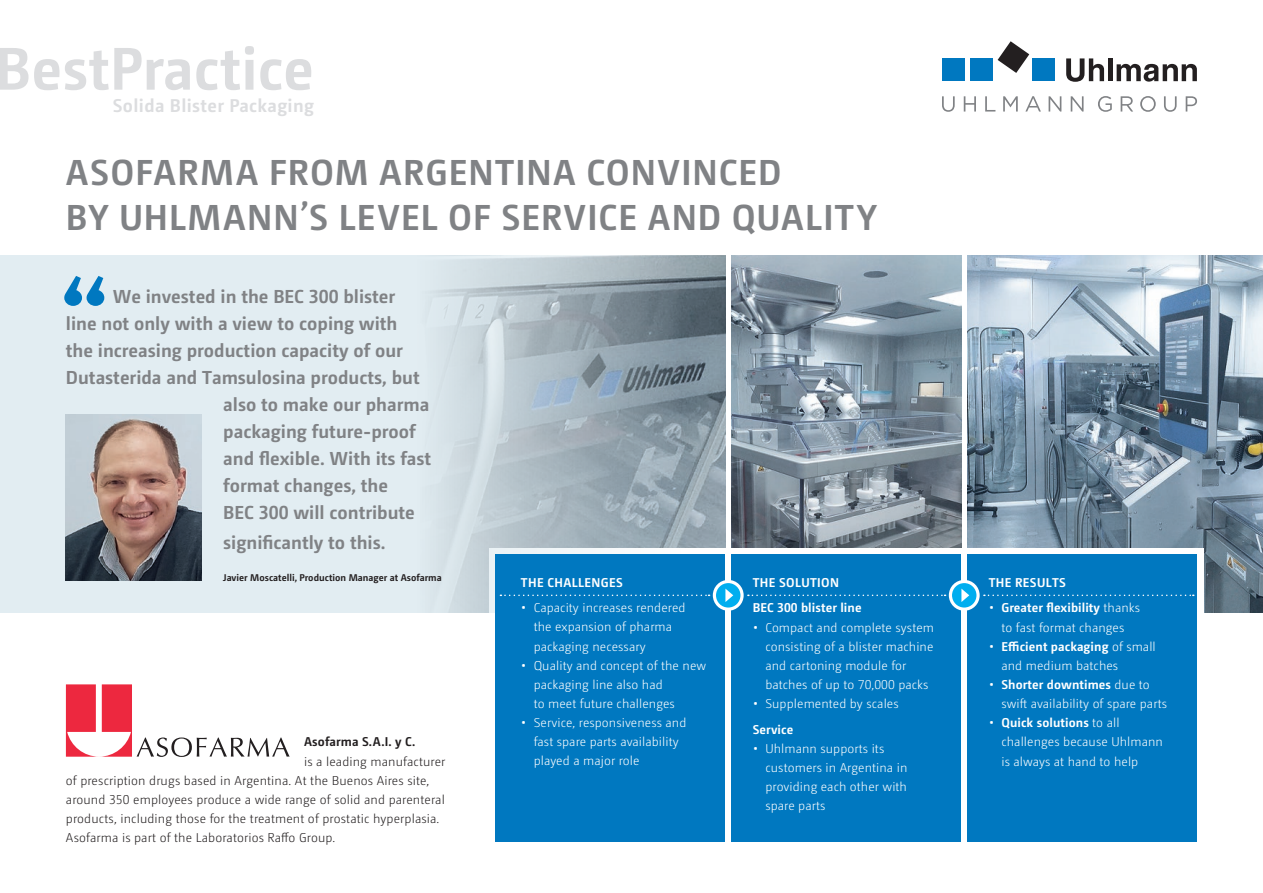
<style>
.page{position:relative;width:1263px;height:893px;background:#fff}
.page>*{position:absolute;margin:0;border:0;box-sizing:border-box;transform-origin:0 0}
.t1{font:112.5px "Charlotte Bold Plain";color:#0078c0}
.t2{font:700 60px "Camingo Dos Pro";color:#dcdddf}
.t3{font:700 36px/44.7px "Camingo Dos Pro";letter-spacing:.03em;color:#808285}
.t4{font:700 18.75px "Camingo Dos Pro";color:#808285}
.t5{font:700 18.45px "Camingo Dos Pro";letter-spacing:.02em;color:#dcdddf}
.t6{font:300 12.75px/19.2px "Camingo Dos Pro";letter-spacing:.005em;color:#fff}
.t7{font:300 12.75px/19.2px "Camingo Dos Pro";letter-spacing:.01em;color:#231f20}
.t8{font:700 12.75px/25.5px "Camingo Dos Pro";letter-spacing:.01em;color:#fff}
.t9{font:700 12.75px "Camingo Dos Pro";letter-spacing:.03em;color:#fff}
.t10{font:700 12.75px "Camingo Dos Pro";letter-spacing:.01em;color:#231f20}
.t11{font:700 9.75px "Camingo Dos Pro";color:#231f20}
.s1{font-weight:700}
</style>
<div class="page">
<img style="left:731px;top:255px;width:230px;height:293px">
<img style="left:681px;top:255px;width:44px;height:293px">
<img style="left:967px;top:255px;width:296px;height:357px">
<div style="left:489px;top:549px;width:714px;height:274px;background:#fff"></div>
<svg style="left:0;top:255px;width:681px;height:357px;background:#cedae0"></svg>
<div style="left:495px;top:555px;width:230px;height:287px;background:#0078c0"></div>
<div style="left:967px;top:555px;width:230px;height:287px;background:#0078c0"></div>
<div style="left:731px;top:555px;width:230px;height:287px;background:#0078c0"></div>
<svg style="left:500px;top:595px;width:209px;height:1px"></svg>
<svg style="left:748px;top:595px;width:197px;height:1px"></svg>
<svg style="left:984px;top:595px;width:210px;height:1px"></svg>
<img style="left:66px;top:415px;width:136px;height:165px">
<svg style="left:714px;top:581px;width:28px;height:28px"></svg>
<div style="left:713px;top:580px;width:31px;height:31px;border:3px solid #fff;border-radius:50%"></div>
<svg style="left:950px;top:581px;width:28px;height:28px"></svg>
<div style="left:949px;top:580px;width:31px;height:31px;border:3px solid #fff;border-radius:50%"></div>
<svg style="left:725px;top:589px;width:8px;height:13px"></svg>
<svg style="left:961px;top:589px;width:8px;height:13px"></svg>
<svg style="left:998px;top:41px;width:31px;height:32px"></svg>
<div style="left:942px;top:58px;width:23px;height:23px;background:#0078c0"></div>
<div style="left:970px;top:58px;width:23px;height:23px;background:#0078c0"></div>
<div style="left:1032px;top:58px;width:23px;height:23px;background:#0078c0"></div>
<svg style="left:1066px;top:58px;width:38px;height:24px"></svg>
<hr style="left:1108px;top:58px;width:4px;height:23px;background:#231f20">
<svg style="left:1116px;top:64px;width:81px;height:18px"></svg>
<svg style="left:942px;top:96px;width:255px;height:16px"></svg>
<svg style="left:66px;top:684px;width:224px;height:73px"></svg>
<h2 class="t2" style="left:-5px;top:32px;width:320px">BestPractice</h2>
<h3 class="t5" style="left:113px;top:94px;width:203px">Solida Blister Packaging</h3>
<h3 class="t3" style="left:66px;top:150px;width:813px">ASOFARMA FROM ARGENTINA CONVINCED<br>BY UHLMANN’S LEVEL OF SERVICE AND QUALITY</h3>
<h1 class="t1" style="left:57px;top:250px;width:55px">“</h1>
<h3 class="t4" style="left:113px;top:285px;width:284px">We invested in the BEC 300 blister</h3>
<h3 class="t4" style="left:66px;top:312px;width:333px">line not only with a view to coping with</h3>
<h3 class="t4" style="left:66px;top:339px;width:338px">the increasing production capacity of our</h3>
<h3 class="t4" style="left:66px;top:366px;width:355px">Dutasterida and Tamsulosina products, but</h3>
<h3 class="t4" style="left:223px;top:393px;width:208px">also to make our pharma</h3>
<h3 class="t4" style="left:223px;top:420px;width:194px">packaging future-proof</h3>
<h3 class="t4" style="left:223px;top:447px;width:209px">and flexible. With its fast</h3>
<h3 class="t4" style="left:223px;top:474px;width:166px">format changes, the</h3>
<h3 class="t4" style="left:223px;top:501px;width:193px">BEC 300 will contribute</h3>
<h3 class="t4" style="left:223px;top:531px;width:164px">significantly to this.</h3>
<p class="t11" style="left:223px;top:572px;width:220px">Javier Moscatelli, Production Manager at Asofarma</p>
<p class="t10" style="left:304px;top:734px;width:113px">Asofarma S.A.I. y C.</p>
<p class="t7" style="left:66px;top:751px;width:381px;text-indent:238px">is a leading manufacturer of prescription drugs based in Argentina. At the Buenos Aires site, around 350 employees produce a wide range of solid and parenteral products, including those for the treatment of prostatic hyperplasia.<br>Asofarma is part of the Laboratorios Raffo Group.</p>
<p class="t9" style="left:521px;top:575px;width:104px">THE CHALLENGES</p>
<p class="t6" style="left:534px;top:598px;width:153px;text-indent:-13px"><span class="s1">•</span> Capacity increases rendered the expansion of pharma packaging necessary</p>
<p class="t6" style="left:534px;top:656px;width:174px;text-indent:-13px"><span class="s1">•</span> Quality and concept of the new packaging line also had<br>to meet future challenges</p>
<p class="t6" style="left:534px;top:713px;width:154px;text-indent:-13px"><span class="s1">•</span> Service, responsiveness and fast spare parts availability played a major role</p>
<p class="t8" style="left:753px;top:569px;width:110px">THE SOLUTION<br>BEC 300 blister line</p>
<p class="t6" style="left:765px;top:617px;width:170px;text-indent:-13px"><span class="s1">•</span> Compact and complete system consisting of a blister machine and cartoning module for batches of up to 70,000 packs</p>
<p class="t6" style="left:753px;top:691px;width:147px;line-height:25.5px"><span class="s1">•</span> Supplemented by scales<br><span class="s1">Service</span></p>
<p class="t6" style="left:765px;top:739px;width:143px;text-indent:-13px"><span class="s1">•</span> Uhlmann supports its customers in Argentina in providing each other with spare parts</p>
<p class="t9" style="left:989px;top:575px;width:79px">THE RESULTS</p>
<p class="t6" style="left:989px;top:598px;width:153px;text-align:center"><span class="s1">• Greater flexibility</span> thanks to fast format changes</p>
<p class="t6" style="left:1001px;top:637px;width:156px;text-indent:-13px"><span class="s1">• Efficient packaging</span> of small and medium batches</p>
<p class="t6" style="left:1001px;top:675px;width:167px;text-indent:-13px"><span class="s1">• Shorter downtimes</span> due to swift availability of spare parts</p>
<p class="t6" style="left:1001px;top:713px;width:163px;text-indent:-13px"><span class="s1">• Quick solutions</span> to all challenges because Uhlmann is always at hand to help</p>
</div>
